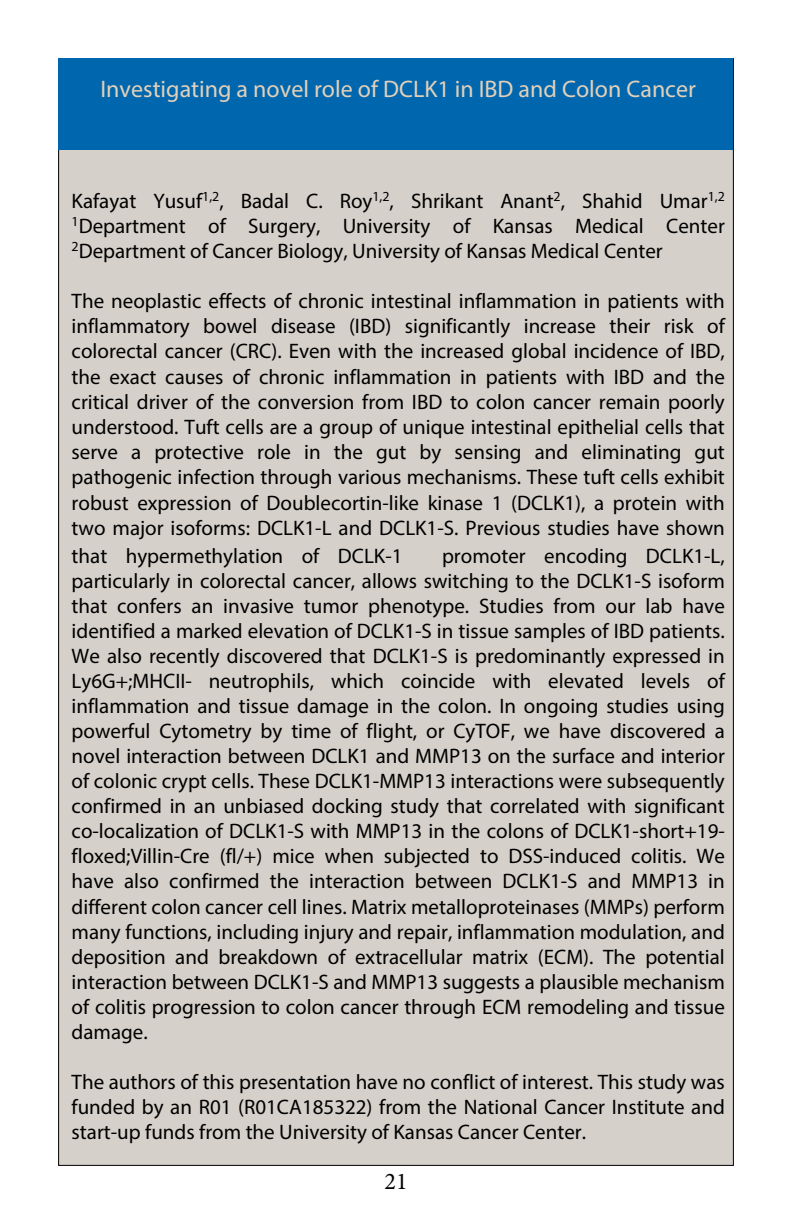
<style>
.page{position:relative;width:792px;height:1224px;background:#fff}
.page>*{position:absolute;margin:0;border:0;box-sizing:border-box;transform-origin:0 0}
.t1{font:24px "Myriad Pro";color:#e2d0ba}
.t2{font:24px "Minion Pro";color:#000}
.t3{font:21px/25px "Myriad Pro";color:#000;text-align:justify}
</style>
<div class="page">
<div style="left:58px;top:58px;width:676px;height:1108px;background:#d5d0ca;border:1px solid #000"></div>
<div style="left:58px;top:58px;width:675px;height:92px;background:#0067ae"></div>
<p class="t1" style="left:101px;top:75px;width:597px">Investigating a novel role of DCLK1 in IBD and Colon Cancer</p>
<p class="t3" style="left:72px;top:188px;width:655px">Kafayat Yusuf<sup>1,2</sup>, Badal C. Roy<sup>1,2</sup>, Shrikant Anant<sup>2</sup>, Shahid Umar<sup>1,2<br>1</sup>Department of Surgery, University of Kansas Medical Center <sup>2</sup>Department of Cancer Biology, University of Kansas Medical Center</p>
<p class="t3" style="left:72px;top:288px;width:655px">The neoplastic effects of chronic intestinal inflammation in patients with inflammatory bowel disease (IBD) significantly increase their risk of colorectal cancer (CRC). Even with the increased global incidence of IBD, the exact causes of chronic inflammation in patients with IBD and the critical driver of the conversion from IBD to colon cancer remain poorly understood. Tuft cells are a group of unique intestinal epithelial cells that serve a protective role in the gut by sensing and eliminating gut pathogenic infection through various mechanisms. These tuft cells exhibit robust expression of Doublecortin-like kinase 1 (DCLK1), a protein with two major isoforms: DCLK1-L and DCLK1-S. Previous studies have shown</p>
<p class="t3" style="left:72px;top:543px;width:332px">that hypermethylation of DCLK-1</p>
<p class="t3" style="left:72px;top:543px;width:655px;text-indent:370px">promoter encoding DCLK1-L, particularly in colorectal cancer, allows switching to the DCLK1-S isoform that confers an invasive tumor phenotype. Studies from our lab have identified a marked elevation of DCLK1-S in tissue samples of IBD patients.<br>We also recently discovered that DCLK1-S is predominantly expressed in Ly6G+;MHCII- neutrophils, which coincide with elevated levels of inflammation and tissue damage in the colon. In ongoing studies using powerful Cytometry by time of flight, or CyTOF, we have discovered a novel interaction between DCLK1 and MMP13 on the surface and interior of colonic crypt cells. These DCLK1-MMP13 interactions were subsequently confirmed in an unbiased docking study that correlated with significant co-localization of DCLK1-S with MMP13 in the colons of DCLK1-short+19- floxed;Villin-Cre (fl/+) mice when subjected to DSS-induced colitis. We have also confirmed the interaction between DCLK1-S and MMP13 in different colon cancer cell lines. Matrix metalloproteinases (MMPs) perform many functions, including injury and repair, inflammation modulation, and deposition and breakdown of extracellular matrix (ECM). The potential interaction between DCLK1-S and MMP13 suggests a plausible mechanism of colitis progression to colon cancer through ECM remodeling and tissue damage.</p>
<p class="t3" style="left:72px;top:1069px;width:655px">The authors of this presentation have no conflict of interest. This study was funded by an R01 (R01CA185322) from the National Cancer Institute and start-up funds from the University of Kansas Cancer Center.</p>
<p class="t2" style="left:384px;top:1167px;width:25px">21</p>
</div>
